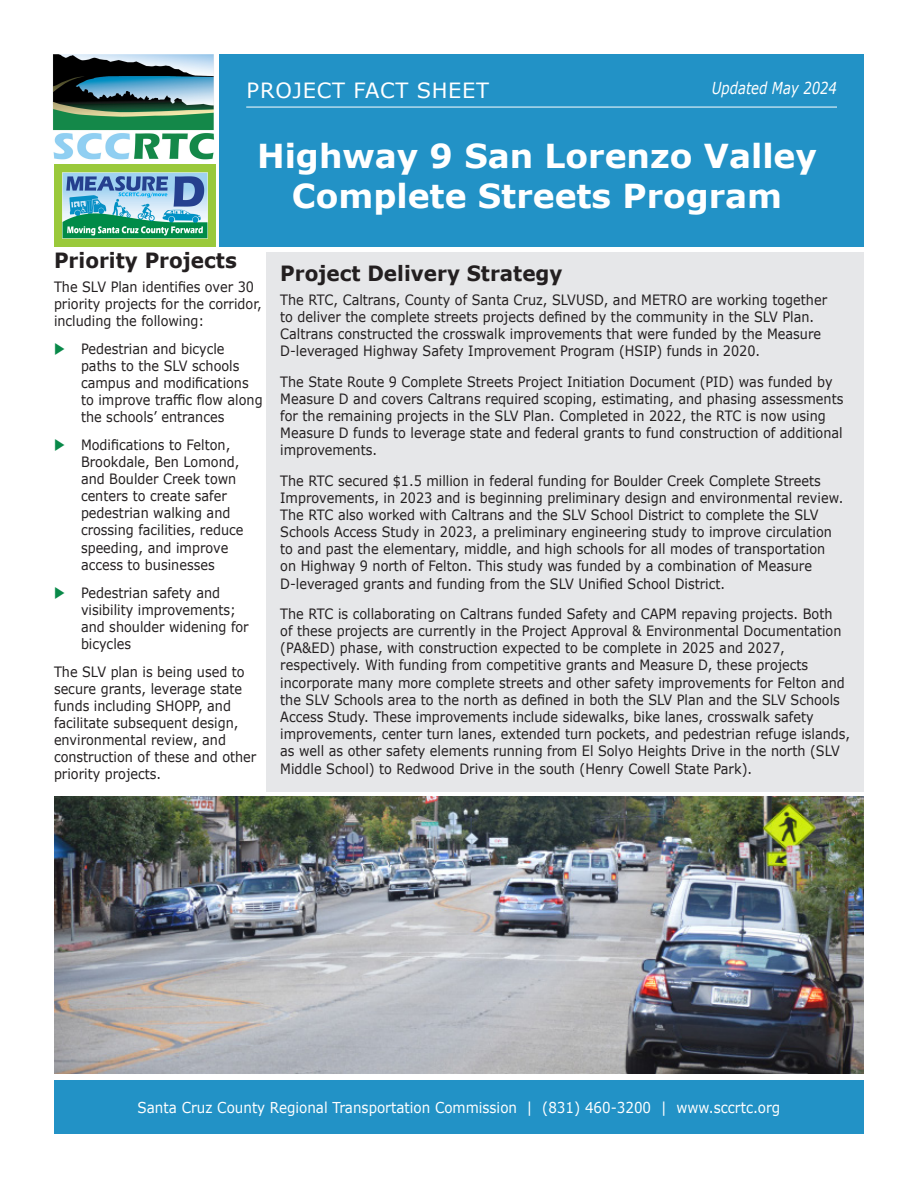
<style>
.page{position:relative;width:918px;height:1188px;background:#fff}
.page>*{position:absolute;margin:0;border:0;box-sizing:border-box;transform-origin:0 0}
.t1{font:700 33px/39.6px "Verdana";color:#fff;text-align:center}
.Copy_Heading{font:700 21px "Verdana";color:#231f20;scale:.95 1}
.t2{font:21px "Verdana";letter-spacing:.035em;color:#fff}
.t3{font:italic 16.5px "Verdana";color:#fff;scale:.8 1}
.t4{font:15px "Verdana";color:#fff;scale:.9 1}
.Copy_Text{font:14.25px/17.1px "Verdana";color:#231f20;scale:.9 1}
.Copy_Bullets{font:14.25px/17.1px "Verdana";color:#231f20;scale:.9 1}
</style>
<div class="page">
<div style="left:219px;top:55px;width:645px;height:192px;background:#2292c6"></div>
<hr style="left:246px;top:107px;width:591px;height:1px;background:#fff">
<div style="left:54px;top:1080px;width:810px;height:54px;background:#2292c6"></div>
<img style="left:52px;top:54px;width:162px;height:106px">
<img style="left:54px;top:165px;width:162px;height:82px">
<img style="left:54px;top:796px;width:810px;height:277px">
<div style="left:267px;top:252px;width:597px;height:540px;background:#e6e7e9"></div>
<h2 class="t2" style="left:247px;top:76px;width:244px">PROJECT FACT SHEET</h2>
<p class="t3" style="left:712px;top:77px;width:158px">Updated May 2024</p>
<h1 class="t1" style="left:257px;top:136px;width:561px">Highway 9 San Lorenzo Valley<br>Complete Streets Program</h1>
<p class="Copy_Heading" style="left:54px;top:245px;width:194px">Priority Projects</p>
<p class="Copy_Bullets" style="left:54px;top:278px;width:232px">The SLV Plan identifies over 30 priority projects for the corridor, including the following:</p>
<p class="Copy_Text" style="left:81px;top:340px;width:203px">Pedestrian and bicycle paths to the SLV schools campus and modifications to improve traffic flow along the schools’ entrances</p>
<p class="Copy_Text" style="left:81px;top:436px;width:182px">Modifications to Felton,<br>Brookdale, Ben Lomond, and Boulder Creek town centers to create safer pedestrian walking and crossing facilities, reduce speeding, and improve access to businesses</p>
<p class="Copy_Text" style="left:81px;top:584px;width:188px">Pedestrian safety and visibility improvements; and shoulder widening for bicycles</p>
<p class="Copy_Bullets" style="left:54px;top:663px;width:226px">The SLV plan is being used to secure grants, leverage state funds including SHOPP, and facilitate subsequent design, environmental review, and construction of these and other priority projects.</p>
<p class="Copy_Heading" style="left:280px;top:259px;width:299px">Project Delivery Strategy</p>
<p class="Copy_Text" style="left:280px;top:291px;width:609px">The RTC, Caltrans, County of Santa Cruz, SLVUSD, and METRO are working together to deliver the complete streets projects defined by the community in the SLV Plan.<br>Caltrans constructed the crosswalk improvements that were funded by the Measure D-leveraged Highway Safety Improvement Program (HSIP) funds in 2020.</p>
<p class="Copy_Text" style="left:280px;top:373px;width:627px">The State Route 9 Complete Streets Project Initiation Document (PID) was funded by Measure D and covers Caltrans required scoping, estimating, and phasing assessments for the remaining projects in the SLV Plan. Completed in 2022, the RTC is now using Measure D funds to leverage state and federal grants to fund construction of additional improvements.</p>
<p class="Copy_Text" style="left:280px;top:472px;width:627px">The RTC secured $1.5 million in federal funding for Boulder Creek Complete Streets Improvements, in 2023 and is beginning preliminary design and environmental review.<br>The RTC also worked with Caltrans and the SLV School District to complete the SLV Schools Access Study in 2023, a preliminary engineering study to improve circulation to and past the elementary, middle, and high schools for all modes of transportation on Highway 9 north of Felton. This study was funded by a combination of Measure D-leveraged grants and funding from the SLV Unified School District.</p>
<p class="Copy_Text" style="left:280px;top:605px;width:635px">The RTC is collaborating on Caltrans funded Safety and CAPM repaving projects. Both<br>of these projects are currently in the Project Approval &amp; Environmental Documentation (PA&amp;ED) phase, with construction expected to be complete in 2025 and 2027, respectively. With funding from competitive grants and Measure D, these projects incorporate many more complete streets and other safety improvements for Felton and the SLV Schools area to the north as defined in both the SLV Plan and the SLV Schools Access Study. These improvements include sidewalks, bike lanes, crosswalk safety improvements, center turn lanes, extended turn pockets, and pedestrian refuge islands, as well as other safety elements running from El Solyo Heights Drive in the north (SLV Middle School) to Redwood Drive in the south (Henry Cowell State Park).</p>
<p class="t4" style="left:138px;top:1097px;width:716px">Santa Cruz County Regional Transportation Commission | (831) 460-3200 | www.sccrtc.org</p>
</div>
